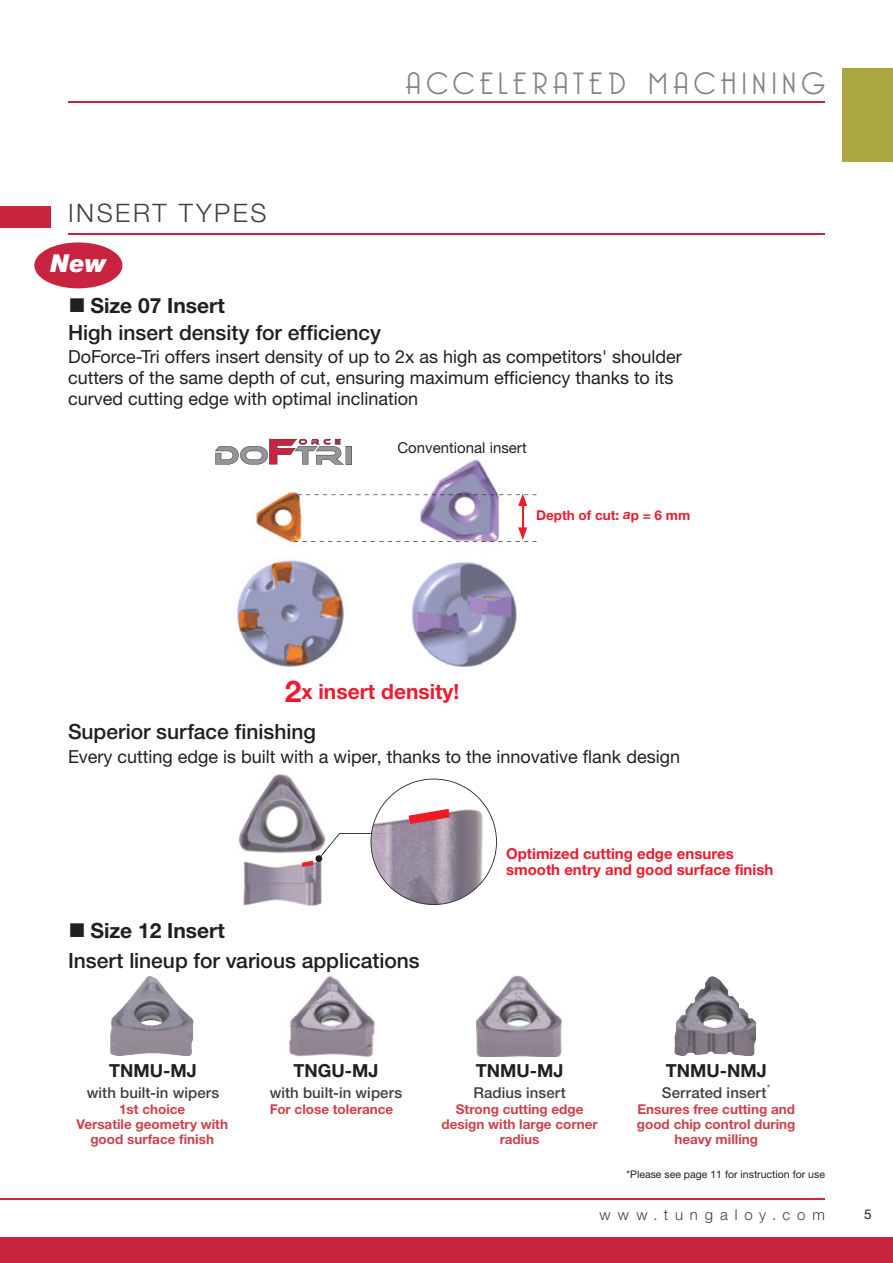
<style>
.page{position:relative;width:893px;height:1263px;background:#fff}
.page>*{position:absolute;margin:0;border:0;box-sizing:border-box;transform-origin:0 0}
.t1{font:300 30px "Bellerose";letter-spacing:.19em;color:#808285}
.t2{font:300 25.5px "Helvetica Neue LTW1 G";letter-spacing:.1em;color:#404041}
.t3{font:italic 900 24.75px "Helvetica Neue LTW1 G";color:#fff}
.t4{font:500 21px "Helvetica Neue LTW1 G";color:#231f20}
.t5{font:700 21px "Helvetica Neue LTW1 G";color:#231f20}
.t6{font:700 21px "Helvetica Neue LTW1 G";color:#ed1b2e}
.t7{font:18px/21px "Helvetica Neue LTW1 G";color:#231f20}
.t8{font:700 18px "Helvetica Neue";color:#231f20}
.t9{font:500 15px "Helvetica Neue";letter-spacing:.005em;color:#404041}
.t10{font:700 15px/16.5px "Helvetica Neue LTW1 G";color:#ed1b2e}
.t11{font:15px "Helvetica Neue LTW1 G";color:#231f20}
.t12{font:300 15px "Helvetica Neue LTW1 G";letter-spacing:.46em;color:#404041}
.t13{font:700 13.5px/15px "Helvetica Neue LTW1 G";color:#cd414b;text-align:center}
.t14{font:700 13.5px "Helvetica Neue LTW1 G";color:#ed1b2e}
.t15{font:13.5px "Helvetica Neue LTW1 G";color:#231f20}
.t16{font:10.5px "Helvetica Neue LTW1 G";color:#231f20}
.s1{font-family:"Hira Kaku Pro W6 90 pv RKSJ H";font-weight:400;font-size:18px}
.s2{font-style:italic}
.s3{font-size:30px}
</style>
<div class="page">
<div style="left:842px;top:68px;width:51px;height:94px;background:#aba63d"></div>
<div style="left:0;top:1237px;width:893px;height:26px;background:#c9243f"></div>
<hr style="left:0;top:1199px;width:825px;height:1px;background:#c9243f">
<hr style="left:68px;top:102px;width:757px;height:1px;background:#c9243f">
<hr style="left:68px;top:233px;width:757px;height:2px;background:#c9243f">
<div style="left:0;top:206px;width:51px;height:22px;background:#c9243f"></div>
<svg style="left:215px;top:439px;width:137px;height:26px"></svg>
<img style="left:110px;top:976px;width:84px;height:81px">
<img style="left:289px;top:976px;width:86px;height:81px">
<img style="left:477px;top:976px;width:85px;height:81px">
<img style="left:681px;top:976px;width:68px;height:40px">
<img style="left:674px;top:1016px;width:82px;height:40px">
<img style="left:238px;top:774px;width:64px;height:79px">
<img style="left:431px;top:459px;width:68px;height:87px">
<img style="left:253px;top:489px;width:46px;height:54px">
<svg style="left:294px;top:494px;width:242px;height:48px"></svg>
<img style="left:412px;top:560px;width:105px;height:107px">
<img style="left:235px;top:557px;width:109px;height:111px">
<img style="left:243px;top:861px;width:74px;height:45px">
<svg style="left:302px;top:779px;width:195px;height:126px"></svg>
<svg style="left:34px;top:242px;width:88px;height:46px"></svg>
<h2 class="t2" style="left:68px;top:204px;width:200px">INSERT TYPES</h2>
<h3 class="t3" style="left:51px;top:249px;width:57px">New</h3>
<p class="t5" style="left:68px;top:298px;width:158px"><span class="s1">■</span> Size 07 Insert</p>
<h1 class="t1" style="left:405px;top:66px;width:421px">ACCELERATED MACHINING</h1>
<p class="t4" style="left:68px;top:325px;width:314px">High insert density for efficiency</p>
<p class="t7" style="left:68px;top:348px;width:615px">DoForce-Tri offers insert density of up to 2x as high as competitors' shoulder cutters of the same depth of cut, ensuring maximum efficiency thanks to its curved cutting edge with optimal inclination</p>
<p class="t11" style="left:397px;top:442px;width:131px">Conventional insert</p>
<p class="t14" style="left:536px;top:510px;width:156px">Depth of cut: <span class="s2">a</span>p = 6 mm</p>
<p class="t6" style="left:285px;top:684px;width:176px"><span class="s3">2</span>x insert density!</p>
<p class="t4" style="left:68px;top:724px;width:249px">Superior surface finishing</p>
<p class="t7" style="left:68px;top:748px;width:613px">Every cutting edge is built with a wiper, thanks to the innovative flank design</p>
<p class="t5" style="left:68px;top:923px;width:158px"><span class="s1">■</span> Size 12 Insert</p>
<p class="t4" style="left:68px;top:953px;width:353px">Insert lineup for various applications</p>
<p class="t8" style="left:109px;top:1059px;width:89px">TNMU-MJ</p>
<p class="t9" style="left:87px;top:1087px;width:134px">with built-in wipers</p>
<p class="t8" style="left:293px;top:1059px;width:86px">TNGU-MJ</p>
<p class="t9" style="left:270px;top:1087px;width:134px">with built-in wipers</p>
<p class="t10" style="left:506px;top:847px;width:269px">Optimized cutting edge ensures smooth entry and good surface finish</p>
<p class="t8" style="left:476px;top:1059px;width:89px">TNMU-MJ</p>
<p class="t9" style="left:473px;top:1087px;width:94px">Radius insert</p>
<p class="t8" style="left:666px;top:1059px;width:102px">TNMU-NMJ</p>
<p class="t9" style="left:662px;top:1087px;width:110px">Serrated insert<sup>*</sup></p>
<p class="t13" style="left:76px;top:1104px;width:153px">1st choice<br>Versatile geometry with good surface finish</p>
<p class="t13" style="left:270px;top:1104px;width:125px">For close tolerance</p>
<p class="t13" style="left:441px;top:1104px;width:158px">Strong cutting edge design with large corner radius</p>
<p class="t13" style="left:637px;top:1104px;width:160px">Ensures free cutting and good chip control during heavy milling</p>
<p class="t16" style="left:626px;top:1171px;width:200px">*Please see page 11 for instruction for use</p>
<p class="t12" style="left:599px;top:1210px;width:227px">www.tungaloy.com</p>
<p class="t15" style="left:864px;top:1210px;width:9px">5</p>
</div>
